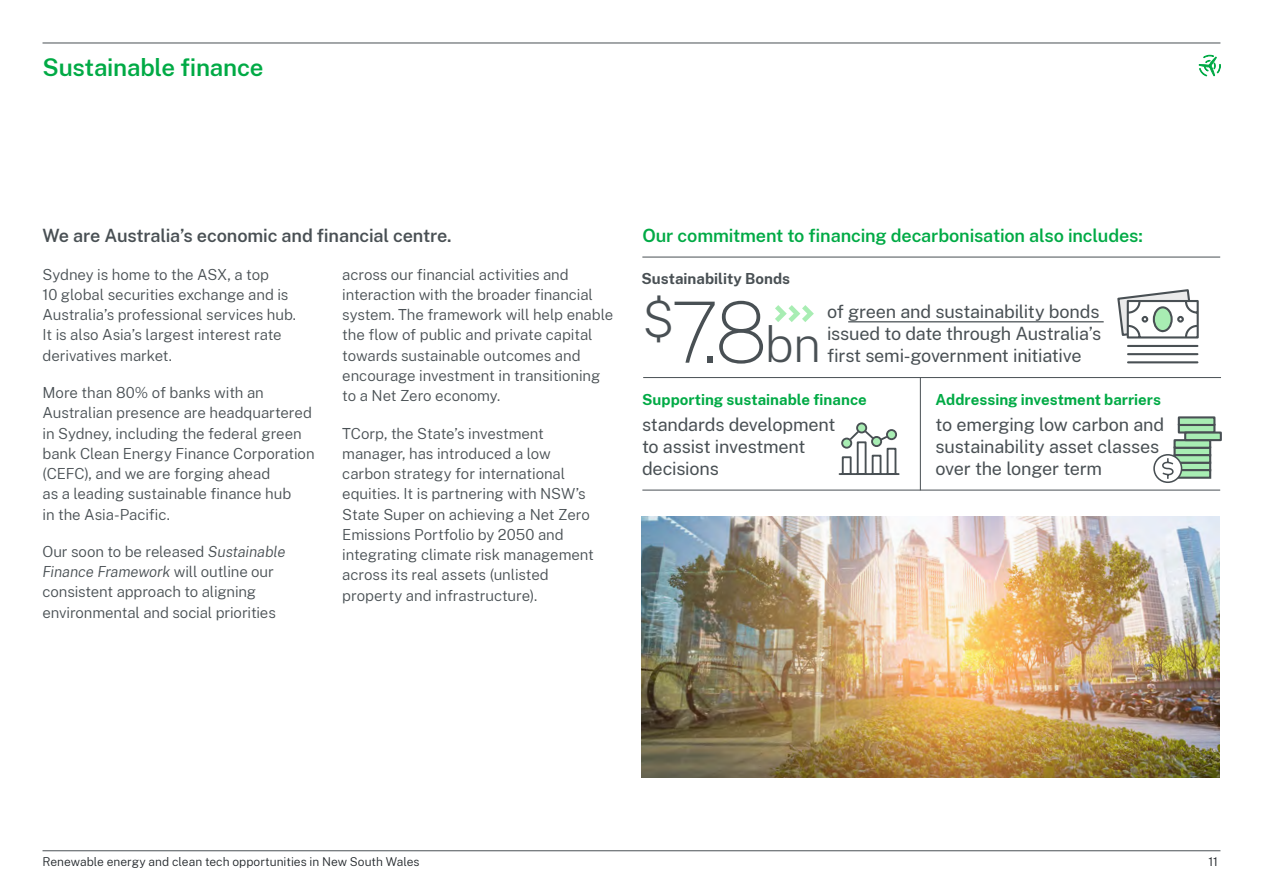
<style>
.page{position:relative;width:1263px;height:893px;background:#fff}
.page>*{position:absolute;margin:0;border:0;box-sizing:border-box;transform-origin:0 0}
.t1{font:200 49.2px "Public Sans";color:#495054}
.t2{font:600 24px "Public Sans";letter-spacing:-.01em;color:#00aa45}
.t3{font:18px/21.8px "Public Sans";letter-spacing:-.015em;color:#495054}
.t4{font:600 18px "Public Sans";letter-spacing:-.01em;color:#00aa45}
.t5{font:600 18px "Public Sans";letter-spacing:-.01em;color:#495054}
.t6{font:300 15px/20.2px "Public Sans";letter-spacing:-.005em;color:#495054}
.t7{font:700 15px "Public Sans";color:#00aa45}
.t8{font:700 15px "Public Sans";color:#495054}
.t9{font:300 12px "Public Sans";color:#22272b}
.s1{font-style:italic}
.s2{font-weight:100;font-size:84.45px}
</style>
<div class="page">
<hr style="left:43px;top:43px;width:1177px;height:1px;background:#495054">
<svg style="left:1199px;top:55px;width:21px;height:21px"></svg>
<div style="left:1173px;top:462px;width:38px;height:9px;background:#a8edb3;border:2px solid #495054"></div>
<div style="left:1173px;top:447px;width:38px;height:9px;background:#a8edb3;border:2px solid #495054"></div>
<div style="left:1174px;top:440px;width:36px;height:8px;background:#a8edb3"></div>
<div style="left:1173px;top:439px;width:38px;height:10px;border:2px solid #495054"></div>
<div style="left:1173px;top:469px;width:38px;height:10px;background:#a8edb3;border:2px solid #495054"></div>
<div style="left:1173px;top:454px;width:38px;height:10px;background:#a8edb3;border:2px solid #495054"></div>
<svg style="left:1177px;top:423px;width:39px;height:11px"></svg>
<div style="left:1179px;top:417px;width:35px;height:8px;background:#a8edb3"></div>
<div style="left:1178px;top:416px;width:37px;height:10px;border:2px solid #495054"></div>
<div style="left:1185px;top:433px;width:36px;height:7px;background:#a8edb3"></div>
<div style="left:1184px;top:431px;width:38px;height:10px;border:2px solid #495054"></div>
<hr style="left:643px;top:377px;width:578px;height:1px;background:#495054">
<hr style="left:642px;top:257px;width:578px;height:1px;background:#495054">
<hr style="left:642px;top:490px;width:578px;height:1px;background:#495054">
<hr style="left:848px;top:321px;width:256px;height:1px;background:#495054">
<svg style="left:1117px;top:289px;width:82px;height:75px"></svg>
<hr style="left:920px;top:378px;width:1px;height:112px;background:#495054">
<svg style="left:838px;top:422px;width:62px;height:53px"></svg>
<img style="left:641px;top:517px;width:579px;height:260px">
<hr style="left:43px;top:850px;width:1177px;height:1px;background:#495054">
<svg style="left:1154px;top:455px;width:27px;height:27px"></svg>
<div style="left:1153px;top:454px;width:29px;height:29px;border:2px solid #495054;border-radius:50%"></div>
<svg style="left:1160px;top:457px;width:16px;height:23px"></svg>
<svg style="left:775px;top:305px;width:39px;height:17px"></svg>
<h2 class="t2" style="left:43px;top:50px;width:223px">Sustainable finance</h2>
<p class="t5" style="left:43px;top:223px;width:411px">We are Australia’s economic and financial centre.</p>
<p class="t6" style="left:43px;top:263px;width:255px">Sydney is home to the ASX, a top<br>10 global securities exchange and is Australia’s professional services hub.<br>It is also Asia’s largest interest rate derivatives market.</p>
<p class="t6" style="left:43px;top:382px;width:274px">More than 80% of banks with an Australian presence are headquartered in Sydney, including the federal green bank Clean Energy Finance Corporation (CEFC), and we are forging ahead<br>as a leading sustainable finance hub<br>in the Asia-Pacific.</p>
<p class="t6" style="left:43px;top:541px;width:244px">Our soon to be released <span class="s1">Sustainable Finance Framework</span> will outline our consistent approach to aligning environmental and social priorities</p>
<p class="t6" style="left:342px;top:263px;width:272px">across our financial activities and interaction with the broader financial system. The framework will help enable the flow of public and private capital towards sustainable outcomes and encourage investment in transitioning to a Net Zero economy.</p>
<p class="t6" style="left:342px;top:422px;width:253px">TCorp, the State’s investment manager, has introduced a low carbon strategy for international equities. It is partnering with NSW’s State Super on achieving a Net Zero Emissions Portfolio by 2050 and integrating climate risk management across its real assets (unlisted property and infrastructure).</p>
<p class="t4" style="left:642px;top:223px;width:502px">Our commitment to financing decarbonisation also includes:</p>
<p class="t8" style="left:641px;top:267px;width:150px">Sustainability Bonds</p>
<h1 class="t1" style="left:642px;top:311px;width:180px">$<span class="s2">7.8</span>bn</h1>
<p class="t3" style="left:827px;top:300px;width:275px;text-align:justify">of green and sustainability bonds issued to date through Australia’s first semi-government initiative</p>
<p class="t7" style="left:642px;top:388px;width:226px">Supporting sustainable finance</p>
<p class="t3" style="left:642px;top:413px;width:195px">standards development to assist investment decisions</p>
<p class="t7" style="left:935px;top:388px;width:227px">Addressing investment barriers</p>
<p class="t3" style="left:935px;top:413px;width:230px">to emerging low carbon and sustainability asset classes over the longer term</p>
<p class="t9" style="left:43px;top:853px;width:378px">Renewable energy and clean tech opportunities in New South Wales</p>
<p class="t9" style="left:1208px;top:853px;width:11px">11</p>
</div>
